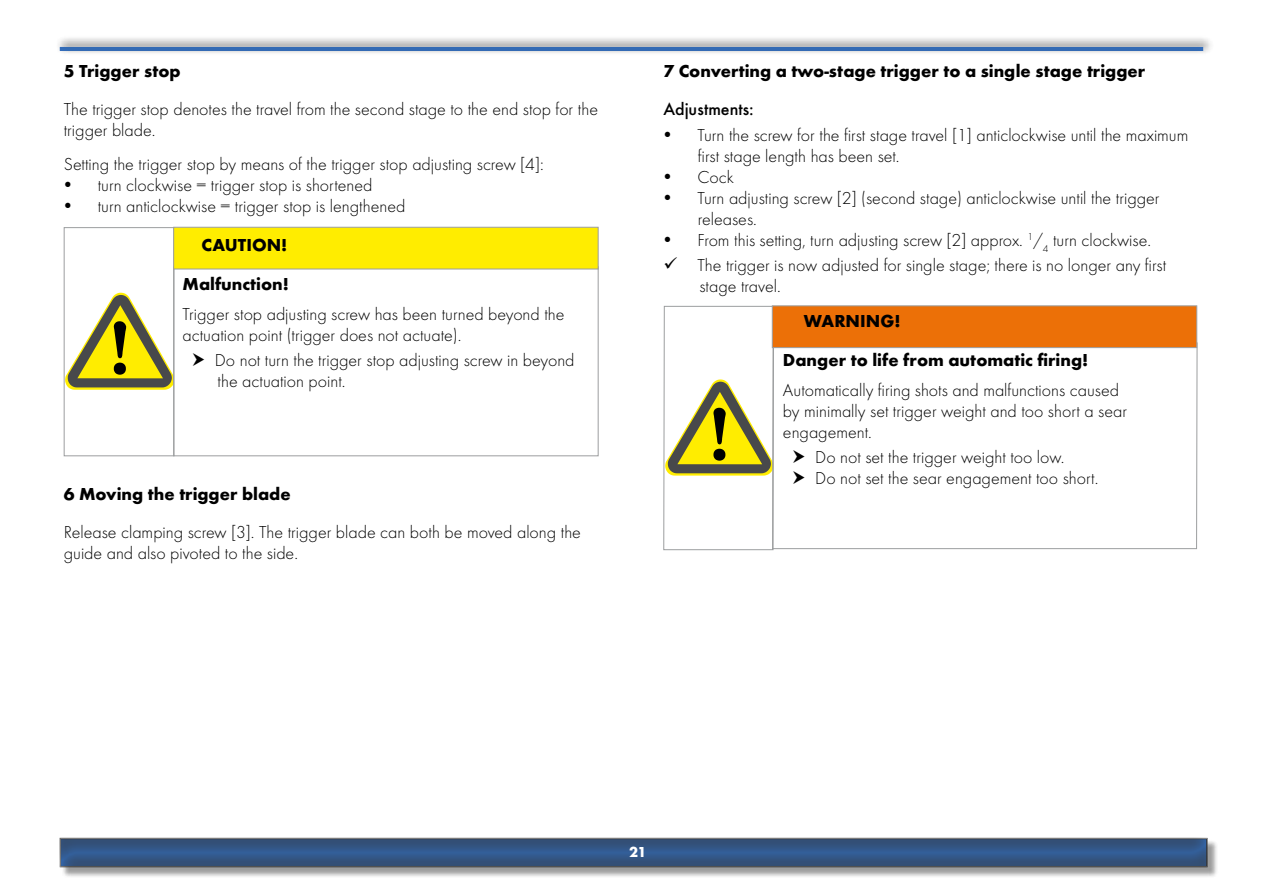
<style>
.page{position:relative;width:1263px;height:893px;background:#fff}
.page>*{position:absolute;margin:0;border:0;box-sizing:border-box;transform-origin:0 0}
.t1{font:300 18px/21px "Futura T";color:#000}
.t2{font:700 18px "Futura T";color:#000}
.t3{font:500 18px "Futura T";color:#000}
.t4{font:700 15px "Futura T";color:#fff}
</style>
<div class="page">
<svg style="left:66px;top:293px;width:106px;height:97px"></svg>
<div style="left:64px;top:227px;width:110px;height:229px;border:1px solid #9c9e9f"></div>
<div style="left:173px;top:227px;width:425px;height:42px;background:#ffed00;border:1px solid #9c9e9f"></div>
<svg style="left:663px;top:306px;width:111px;height:244px"></svg>
<svg style="left:772px;top:342px;width:426px;height:207px"></svg>
<div style="left:772px;top:305px;width:425px;height:43px;background:#ec7007;border:1px solid #9c9e9f"></div>
<div style="left:61px;top:839px;width:1157px;height:39px;background:#000;opacity:.49"></div>
<div style="left:59px;top:836px;width:1149px;height:32px;background:#fff;opacity:.45"></div>
<div style="left:54px;top:36px;width:1160px;height:20px;background:#000;opacity:.74"></div>
<div style="left:59px;top:45px;width:1146px;height:6px;background:#fff;opacity:.44"></div>
<svg style="left:793px;top:450px;width:12px;height:13px"></svg>
<svg style="left:793px;top:471px;width:12px;height:13px"></svg>
<p class="t2" style="left:64px;top:61px;width:118px">5 Trigger stop</p>
<p class="t1" style="left:64px;top:99px;width:536px">The trigger stop denotes the travel from the second stage to the end stop for the trigger blade.</p>
<p class="t1" style="left:98px;top:153px;width:447px;text-indent:-34px">Setting the trigger stop by means of the trigger stop adjusting screw [4]: turn clockwise = trigger stop is shortened<br>turn anticlockwise = trigger stop is lengthened</p>
<p class="t2" style="left:202px;top:235px;width:24px">Caution</p>
<p class="t2" style="left:281px;top:235px;width:8px">!</p>
<p class="t2" style="left:183px;top:273px;width:108px">Malfunction!</p>
<p class="t1" style="left:183px;top:303px;width:384px">Trigger stop adjusting screw has been turned beyond the actuation point (trigger does not actuate).</p>
<p class="t1" style="left:215px;top:349px;width:361px">Do not turn the trigger stop adjusting screw in beyond the actuation point.</p>
<p class="t2" style="left:64px;top:483px;width:228px">6 Moving the trigger blade</p>
<p class="t1" style="left:64px;top:521px;width:519px">Release clamping screw [3]. The trigger blade can both be moved along the guide and also pivoted to the side.</p>
<p class="t2" style="left:663px;top:61px;width:483px">7 Converting a two-stage trigger to a single stage trigger</p>
<p class="t3" style="left:663px;top:99px;width:92px">Adjustments:</p>
<p class="t1" style="left:697px;top:124px;width:493px">Turn the screw for the first stage travel [1] anticlockwise until the maximum first stage length has been set.<br>Cock<br>Turn adjusting screw [2] (second stage) anticlockwise until the trigger releases.<br>From this setting, turn adjusting screw [2] approx. <sup>1</sup>/<sub>4</sub> turn clockwise.</p>
<p class="t1" style="left:697px;top:254px;width:470px">The trigger is now adjusted for single stage; there is no longer any first stage travel.</p>
<p class="t2" style="left:804px;top:311px;width:31px">Warning</p>
<p class="t2" style="left:894px;top:311px;width:8px">!</p>
<p class="t2" style="left:783px;top:350px;width:307px">Danger to life from automatic firing!</p>
<p class="t1" style="left:783px;top:379px;width:346px">Automatically firing shots and malfunctions caused by minimally set trigger weight and too short a sear engagement.</p>
<p class="t1" style="left:815px;top:446px;width:285px">Do not set the trigger weight too low.<br>Do not set the sear engagement too short.</p>
<p class="t4" style="left:629px;top:844px;width:19px">21</p>
</div>
